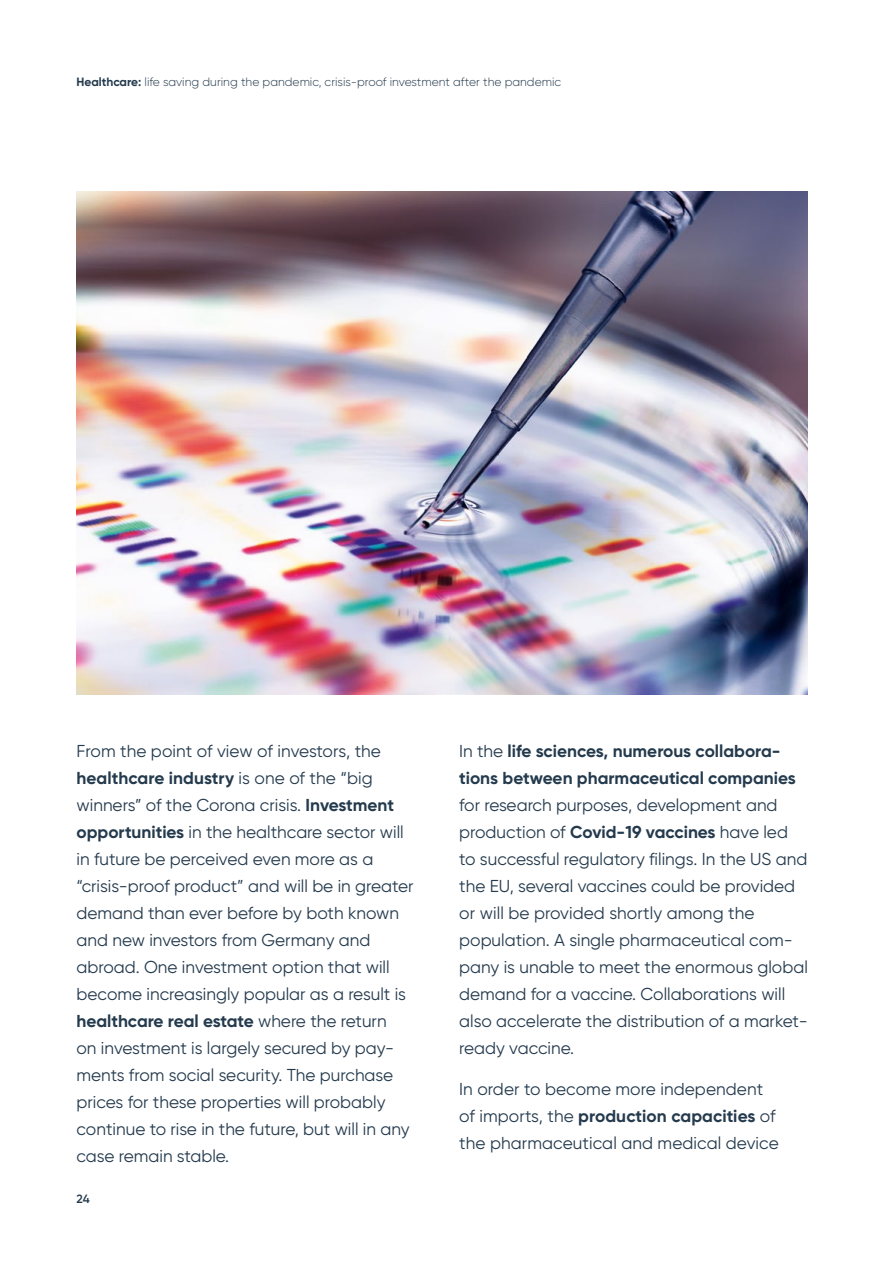
<style>
.page{position:relative;width:893px;height:1263px;background:#fff}
.page>*{position:absolute;margin:0;border:0;box-sizing:border-box;transform-origin:0 0}
.t1{font:17.25px/27px "Gilroy";color:#243a4d}
.t2{font:700 17.25px/27px "Gilroy";color:#243a4d}
.t3{font:300 12px "Gilroy";color:#243a4d}
.t4{font:600 12px "Gilroy";color:#243a4d}
.s1{font-weight:700}
.s2{font-weight:400}
</style>
<div class="page">
<img style="left:77px;top:191px;width:731px;height:503px">
<p class="t3" style="left:77px;top:75px;width:486px"><span class="s1">Healthcare:</span> life saving during the pandemic, crisis-proof investment after the pandemic</p>
<p class="t1" style="left:77px;top:737px;width:338px">From the point of view of investors, the <span class="s1">healthcare industry</span> is one of the “big winners” of the Corona crisis. <span class="s1">Investment opportunities</span> in the healthcare sector will in future be perceived even more as a “crisis-proof product” and will be in greater demand than ever before by both known and new investors from Germany and abroad. One investment option that will become increasingly popular as a result is <span class="s1">healthcare real estate</span> where the return<br>on investment is largely secured by pay&shy;ments from social security. The purchase prices for these properties will probably continue to rise in the future, but will in any case remain stable.</p>
<p class="t2" style="left:459px;top:737px;width:338px"><span class="s2">In the</span> life sciences, numerous collabora&shy;tions between pharmaceutical companies</p>
<p class="t1" style="left:459px;top:791px;width:350px">for research purposes, development and production of <span class="s1">Covid-19 vaccines</span> have led to successful regulatory filings. In the US and the EU, several vaccines could be provided or will be provided shortly among the population. A single pharmaceutical com&shy;pany is unable to meet the enormous global demand for a vaccine. Collaborations will also accelerate the distribution of a market&shy;ready vaccine.</p>
<p class="t1" style="left:459px;top:1075px;width:321px">In order to become more independent of imports, the <span class="s1">production capacities</span> of the pharmaceutical and medical device</p>
<p class="t4" style="left:77px;top:1191px;width:15px">24</p>
</div>
